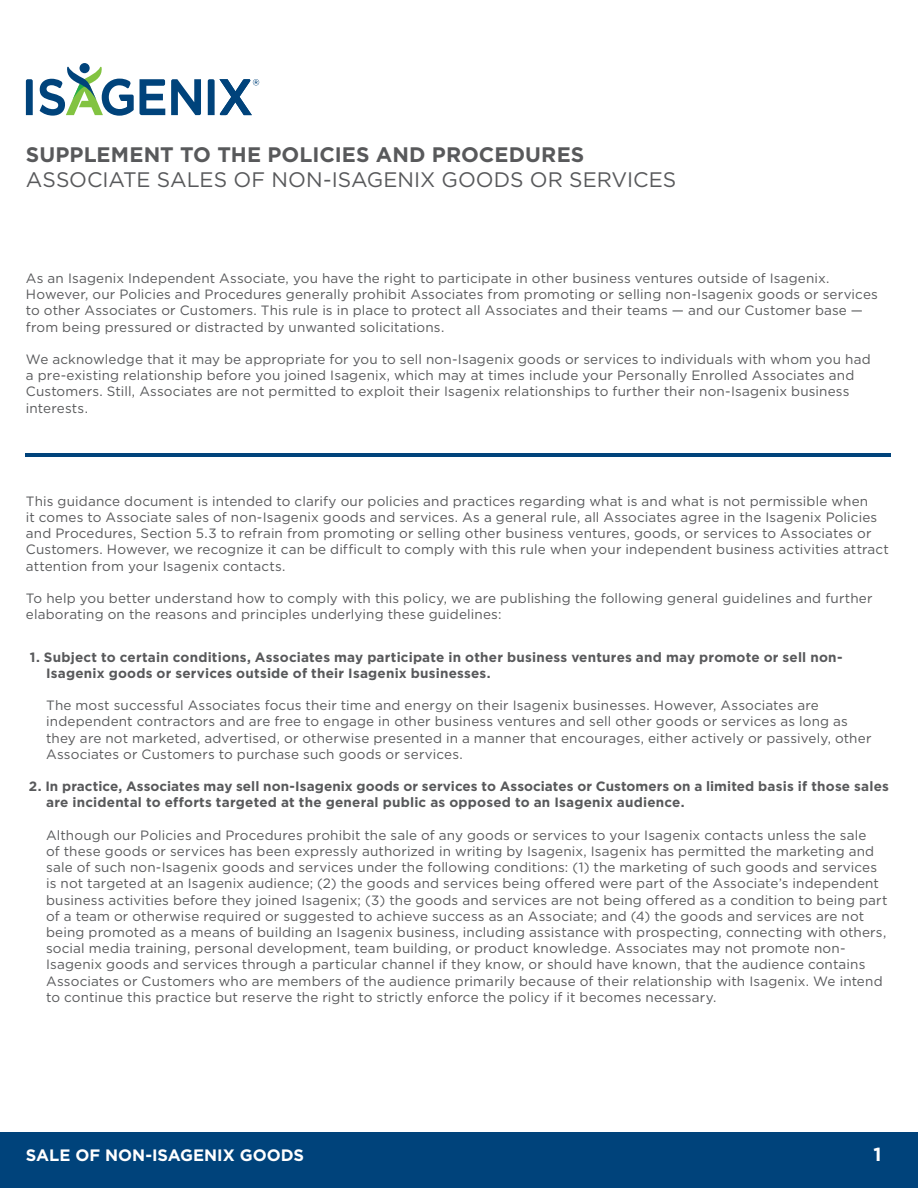
<style>
.page{position:relative;width:918px;height:1188px;background:#fff}
.page>*{position:absolute;margin:0;border:0;box-sizing:border-box;transform-origin:0 0}
.t1{font:21px "Gotham";color:#58595b}
.t2{font:700 21px "Gotham";letter-spacing:.005em;color:#58595b}
.t3{font:700 18.9px "Gotham";color:#fff}
.t4{font:700 16.5px "Gotham";color:#fff}
.t5{font:13.5px/16.2px "Gotham";letter-spacing:.01em;color:#58595b}
.t6{font:700 13.5px/16.2px "Gotham";letter-spacing:.015em;color:#58595b}
</style>
<div class="page">
<div style="left:0;top:1133px;width:918px;height:55px;background:#00437b"></div>
<hr style="left:26px;top:453px;width:865px;height:3px;background:#00437b">
<svg style="left:26px;top:79px;width:7px;height:36px"></svg>
<svg style="left:140px;top:79px;width:25px;height:36px"></svg>
<svg style="left:171px;top:79px;width:30px;height:36px"></svg>
<svg style="left:80px;top:63px;width:10px;height:10px"></svg>
<svg style="left:40px;top:66px;width:94px;height:50px"></svg>
<svg style="left:208px;top:79px;width:51px;height:36px"></svg>
<p class="t2" style="left:26px;top:140px;width:560px">SUPPLEMENT TO THE POLICIES AND PROCEDURES</p>
<p class="t1" style="left:26px;top:166px;width:652px">ASSOCIATE SALES OF NON-ISAGENIX GOODS OR SERVICES</p>
<p class="t5" style="left:26px;top:270px;width:853px">As an Isagenix Independent Associate, you have the right to participate in other business ventures outside of Isagenix.<br>However, our Policies and Procedures generally prohibit Associates from promoting or selling non-Isagenix goods or services to other Associates or Customers. This rule is in place to protect all Associates and their teams — and our Customer base — from being pressured or distracted by unwanted solicitations.</p>
<p class="t5" style="left:26px;top:351px;width:846px">We acknowledge that it may be appropriate for you to sell non-Isagenix goods or services to individuals with whom you had a pre-existing relationship before you joined Isagenix, which may at times include your Personally Enrolled Associates and Customers. Still, Associates are not permitted to exploit their Isagenix relationships to further their non-Isagenix business interests.</p>
<p class="t5" style="left:26px;top:493px;width:865px">This guidance document is intended to clarify our policies and practices regarding what is and what is not permissible when<br>it comes to Associate sales of non-Isagenix goods and services. As a general rule, all Associates agree in the Isagenix Policies and Procedures, Section 5.3 to refrain from promoting or selling other business ventures, goods, or services to Associates or Customers. However, we recognize it can be difficult to comply with this rule when your independent business activities attract attention from your Isagenix contacts.</p>
<p class="t5" style="left:26px;top:590px;width:848px">To help you better understand how to comply with this policy, we are publishing the following general guidelines and further elaborating on the reasons and principles underlying these guidelines:</p>
<p class="t6" style="left:46px;top:649px;width:798px;text-indent:-16px">1. Subject to certain conditions, Associates may participate in other business ventures and may promote or sell non-<br>Isagenix goods or services outside of their Isagenix businesses.</p>
<p class="t5" style="left:46px;top:697px;width:827px">The most successful Associates focus their time and energy on their Isagenix businesses. However, Associates are independent contractors and are free to engage in other business ventures and sell other goods or services as long as they are not marketed, advertised, or otherwise presented in a manner that encourages, either actively or passively, other Associates or Customers to purchase such goods or services.</p>
<p class="t6" style="left:46px;top:778px;width:844px;text-indent:-17px">2. In practice, Associates may sell non-Isagenix goods or services to Associates or Customers on a limited basis if those sales are incidental to efforts targeted at the general public as opposed to an Isagenix audience.</p>
<p class="t5" style="left:46px;top:827px;width:843px">Although our Policies and Procedures prohibit the sale of any goods or services to your Isagenix contacts unless the sale<br>of these goods or services has been expressly authorized in writing by Isagenix, Isagenix has permitted the marketing and sale of such non-Isagenix goods and services under the following conditions: (1) the marketing of such goods and services is not targeted at an Isagenix audience; (2) the goods and services being offered were part of the Associate’s independent business activities before they joined Isagenix; (3) the goods and services are not being offered as a condition to being part of a team or otherwise required or suggested to achieve success as an Associate; and (4) the goods and services are not being promoted as a means of building an Isagenix business, including assistance with prospecting, connecting with others, social media training, personal development, team building, or product knowledge. Associates may not promote non-Isagenix goods and services through a particular channel if they know, or should have known, that the audience contains Associates or Customers who are members of the audience primarily because of their relationship with Isagenix. We intend to continue this practice but reserve the right to strictly enforce the policy if it becomes necessary.</p>
<p class="t4" style="left:26px;top:1144px;width:280px">SALE OF NON-ISAGENIX GOODS</p>
<h2 class="t3" style="left:874px;top:1141px;width:9px">1</h2>
</div>
